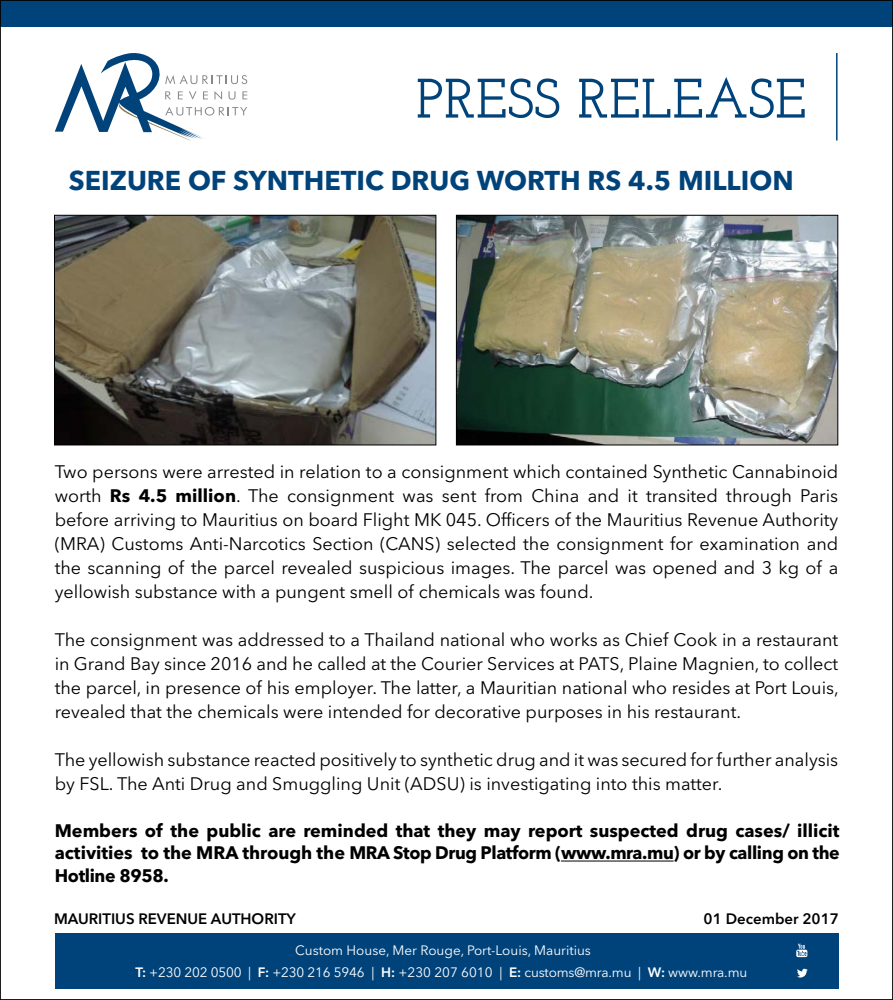
<style>
.page{position:relative;width:893px;height:1000px;background:#fff}
.page>*{position:absolute;margin:0;border:0;box-sizing:border-box;transform-origin:0 0}
.t1{font:600 55.5px "Josefin Slab";color:#00437b}
.t2{font:700 27px "Avenir Next LT Pro";color:#00437b}
.t3{font:18px/24px "Avenir Next LT Pro";color:#000;text-align:justify}
.t4{font:700 18px/22.5px "Avenir Next LT Pro";letter-spacing:-.02em;color:#000;text-align:justify}
.t5{font:600 15px "Avenir Next LT Pro";color:#000}
.t6{font:13.5px/22.5px "Avenir Next LT Pro";color:#fff;text-align:center}
.s1{font-weight:700}
.s2{font-weight:600}
</style>
<div class="page">
<div style="left:0;top:0;width:893px;height:26px;background:#00437b"></div>
<hr style="left:561px;top:860px;width:113px;height:1px;background:#000">
<hr style="left:836px;top:53px;width:1px;height:87px;background:#00437b">
<div style="left:55px;top:932px;width:783px;height:56px;background:#00437b"></div>
<svg style="left:55px;top:53px;width:192px;height:87px"></svg>
<svg style="left:797px;top:968px;width:11px;height:9px"></svg>
<svg style="left:796px;top:950px;width:12px;height:8px"></svg>
<svg style="left:796px;top:943px;width:11px;height:13px"></svg>
<img style="left:56px;top:217px;width:378px;height:226px">
<div style="left:54px;top:215px;width:382px;height:230px;border:1px solid #000"></div>
<img style="left:458px;top:217px;width:378px;height:226px">
<div style="left:456px;top:215px;width:382px;height:230px;border:1px solid #000"></div>
<h1 class="t1" style="left:416px;top:66px;width:392px">PRESS RELEASE</h1>
<h2 class="t2" style="left:69px;top:164px;width:726px">SEIZURE OF SYNTHETIC DRUG WORTH RS 4.5 MILLION</h2>
<p class="t3" style="left:55px;top:459px;width:785px">Two persons were arrested in relation to a consignment which contained Synthetic Cannabinoid worth <span class="s1">Rs 4.5 million</span>. The consignment was sent from China and it transited through Paris before arriving to Mauritius on board Flight MK 045. Officers of the Mauritius Revenue Authority (MRA) Customs Anti-Narcotics Section (CANS) selected the consignment for examination and the scanning of the parcel revealed suspicious images. The parcel was opened and 3 kg of a yellowish substance with a pungent smell of chemicals was found.</p>
<p class="t3" style="left:55px;top:627px;width:786px">The consignment was addressed to a Thailand national who works as Chief Cook in a restaurant in Grand Bay since 2016 and he called at the Courier Services at PATS, Plaine Magnien, to collect the parcel, in presence of his employer. The latter, a Mauritian national who resides at Port Louis, revealed that the chemicals were intended for decorative purposes in his restaurant.</p>
<p class="t3" style="left:55px;top:747px;width:785px">The yellowish substance reacted positively to synthetic drug and it was secured for further analysis by FSL. The Anti Drug and Smuggling Unit (ADSU) is investigating into this matter.</p>
<p class="t4" style="left:55px;top:818px;width:786px">Members of the public are reminded that they may report suspected drug cases/ illicit activities to the MRA through the MRA Stop Drug Platform (www.mra.mu) or by calling on the Hotline 8958.</p>
<p class="t5" style="left:54px;top:909px;width:243px">MAURITIUS REVENUE AUTHORITY</p>
<p class="t5" style="left:704px;top:909px;width:137px">01 December 2017</p>
<p class="t6" style="left:135px;top:938px;width:613px">Custom House, Mer Rouge, Port-Louis, Mauritius<br><span class="s2">T:</span> +230 202 0500 | <span class="s2">F:</span> +230 216 5946 | <span class="s2">H:</span> +230 207 6010 | <span class="s2">E:</span> customs@mra.mu | <span class="s2">W:</span> www.mra.mu</p>
</div>
